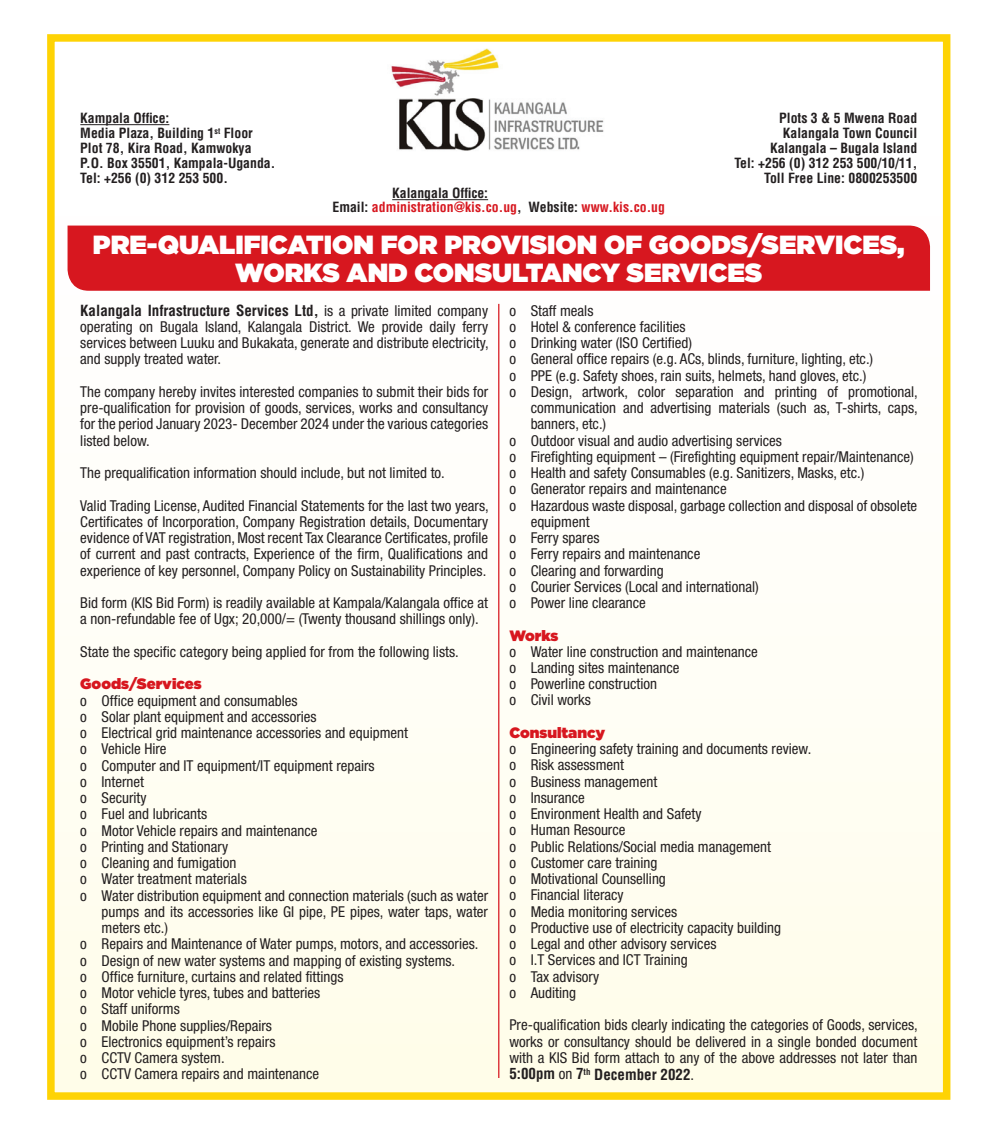
<style>
.page{position:relative;width:993px;height:1134px;background:#fff}
.page>*{position:absolute;margin:0;border:0;box-sizing:border-box;transform-origin:0 0}
.t1{font:900 26.25px/27.5px "Gotham";color:#fff;text-align:center}
.t2{font:condensed 15px/16.2px "Helvetica Neue";color:#231f20;text-align:justify}
.t3{font:700 condensed 15px "Helvetica LT Std";color:#231f20}
.t4{font:900 15px "Gotham";color:#d7171f}
.t5{font:700 condensed 13.75px/15px "Helvetica LT Std";color:#231f20}
.t6{font:700 condensed 13.75px "Helvetica LT Std";color:#d7171f}
.s1{color:#231f20}
.s2{font-family:"Helvetica Neue";font-weight:400}
</style>
<div class="page">
<div style="left:51px;top:38px;width:895px;height:1058px;background:linear-gradient(to right,#fffef6,#fffef6)"></div>
<div style="left:47px;top:34px;width:903px;height:1066px;border:8px solid #fed304"></div>
<hr style="left:80px;top:124px;width:89px;height:1px;background:#231f20">
<hr style="left:392px;top:199px;width:96px;height:1px;background:#231f20">
<img style="left:387px;top:49px;width:222px;height:106px">
<div style="left:67px;top:226px;width:862px;height:65px;background:#d7171f"></div>
<hr style="left:498px;top:304px;width:1px;height:774px;background:#d7171f">
<p class="t5" style="left:734px;top:111px;width:184px;text-align:right">Plots 3 &amp; 5 Mwena Road<br>Kalangala Town Council<br>Kalangala – Bugala Island<br>Tel: +256 (0) 312 253 500/10/11,<br>Toll Free Line: 0800253500</p>
<p class="t5" style="left:80px;top:111px;width:196px">Kampala Office:<br>Media Plaza, Building 1<sup>st</sup> Floor<br>Plot 78, Kira Road, Kamwokya<br>P.O. Box 35501, Kampala-Uganda.<br>Tel: +256 (0) 312 253 500.</p>
<p class="t5" style="left:392px;top:186px;width:97px">Kalangala Office:</p>
<p class="t6" style="left:332px;top:199px;width:334px"><span class="s1">Email:</span> administration@kis.co.ug<span class="s1">, Website:</span> www.kis.co.ug</p>
<h1 class="t1" style="left:93px;top:231px;width:813px">PRE-QUALIFICATION FOR PROVISION OF GOODS/SERVICES,<br>WORKS AND CONSULTANCY SERVICES</h1>
<p class="t3" style="left:80px;top:301px;width:409px">Kalangala Infrastructure Services Ltd, <span class="s2">is a private limited company</span></p>
<p class="t2" style="left:80px;top:318px;width:410px">operating on Bugala Island, Kalangala District. We provide daily ferry services between Luuku and Bukakata, generate and distribute electricity, and supply treated water.</p>
<p class="t2" style="left:80px;top:383px;width:409px">The company hereby invites interested companies to submit their bids for pre-qualification for provision of goods, services, works and consultancy for the period January 2023- December 2024 under the various categories listed below.</p>
<p class="t2" style="left:80px;top:456px;width:410px;line-height:32.5px">The prequalification information should include, but not limited to.<br>Valid Trading License, Audited Financial Statements for the last two years,</p>
<p class="t2" style="left:80px;top:513px;width:409px">Certificates of Incorporation, Company Registration details, Documentary evidence of VAT registration, Most recent Tax Clearance Certificates, profile of current and past contracts, Experience of the firm, Qualifications and experience of key personnel, Company Policy on Sustainability Principles.</p>
<p class="t2" style="left:80px;top:595px;width:409px">Bid form (KIS Bid Form) is readily available at Kampala/Kalangala office at a non-refundable fee of Ugx; 20,000/= (Twenty thousand shillings only).</p>
<p class="t2" style="left:80px;top:643px;width:380px">State the specific category being applied for from the following lists.</p>
<p class="t4" style="left:80px;top:673px;width:123px">Goods/Services</p>
<p class="t2" style="left:80px;top:692px;width:219px">o Office equipment and consumables</p>
<p class="t2" style="left:80px;top:708px;width:238px">o Solar plant equipment and accessories</p>
<p class="t2" style="left:80px;top:725px;width:329px">o Electrical grid maintenance accessories and equipment</p>
<p class="t2" style="left:80px;top:741px;width:88px">o Vehicle Hire</p>
<p class="t2" style="left:80px;top:757px;width:296px">o Computer and IT equipment/IT equipment repairs</p>
<p class="t2" style="left:80px;top:773px;width:65px">o Internet</p>
<p class="t2" style="left:80px;top:790px;width:68px">o Security</p>
<p class="t2" style="left:80px;top:806px;width:128px">o Fuel and lubricants</p>
<p class="t2" style="left:80px;top:822px;width:238px">o Motor Vehicle repairs and maintenance</p>
<p class="t2" style="left:80px;top:838px;width:149px">o Printing and Stationary</p>
<p class="t2" style="left:80px;top:855px;width:158px">o Cleaning and fumigation</p>
<p class="t2" style="left:80px;top:871px;width:168px">o Water treatment materials</p>
<p class="t2" style="left:80px;top:887px;width:409px">o Water distribution equipment and connection materials (such as water</p>
<p class="t2" style="left:102px;top:903px;width:388px">pumps and its accessories like GI pipe, PE pipes, water taps, water</p>
<p class="t2" style="left:102px;top:920px;width:68px">meters etc.)</p>
<p class="t2" style="left:80px;top:936px;width:399px">o Repairs and Maintenance of Water pumps, motors, and accessories.</p>
<p class="t2" style="left:80px;top:952px;width:376px">o Design of new water systems and mapping of existing systems.</p>
<p class="t2" style="left:80px;top:968px;width:264px">o Office furniture, curtains and related fittings</p>
<p class="t2" style="left:80px;top:985px;width:241px">o Motor vehicle tyres, tubes and batteries</p>
<p class="t2" style="left:80px;top:1001px;width:101px">o Staff uniforms</p>
<p class="t2" style="left:80px;top:1017px;width:193px">o Mobile Phone supplies/Repairs</p>
<p class="t2" style="left:80px;top:1033px;width:197px">o Electronics equipment’s repairs</p>
<p class="t2" style="left:80px;top:1049px;width:146px">o CCTV Camera system.</p>
<p class="t2" style="left:80px;top:1066px;width:240px">o CCTV Camera repairs and maintenance</p>
<p class="t2" style="left:509px;top:302px;width:85px">o Staff meals</p>
<p class="t2" style="left:509px;top:318px;width:178px">o Hotel &amp; conference facilities</p>
<p class="t2" style="left:509px;top:334px;width:184px">o Drinking water (ISO Certified)</p>
<p class="t2" style="left:509px;top:351px;width:365px">o General office repairs (e.g. ACs, blinds, furniture, lighting, etc.)</p>
<p class="t2" style="left:509px;top:367px;width:358px">o PPE (e.g. Safety shoes, rain suits, helmets, hand gloves, etc.)</p>
<p class="t2" style="left:509px;top:383px;width:409px">o Design, artwork, color separation and printing of promotional,</p>
<p class="t2" style="left:530px;top:399px;width:388px">communication and advertising materials (such as, T-shirts, caps,</p>
<p class="t2" style="left:530px;top:416px;width:77px">banners, etc.)</p>
<p class="t2" style="left:509px;top:432px;width:274px">o Outdoor visual and audio advertising services</p>
<p class="t2" style="left:509px;top:448px;width:405px">o Firefighting equipment – (Firefighting equipment repair/Maintenance)</p>
<p class="t2" style="left:509px;top:464px;width:356px">o Health and safety Consumables (e.g. Sanitizers, Masks, etc.)</p>
<p class="t2" style="left:509px;top:481px;width:219px">o Generator repairs and maintenance</p>
<p class="t2" style="left:509px;top:497px;width:409px">o Hazardous waste disposal, garbage collection and disposal of obsolete</p>
<p class="t2" style="left:530px;top:513px;width:60px">equipment</p>
<p class="t2" style="left:509px;top:529px;width:91px">o Ferry spares</p>
<p class="t2" style="left:509px;top:546px;width:192px">o Ferry repairs and maintenance</p>
<p class="t2" style="left:509px;top:562px;width:156px">o Clearing and forwarding</p>
<p class="t2" style="left:509px;top:578px;width:251px">o Courier Services (Local and international)</p>
<p class="t2" style="left:509px;top:594px;width:138px">o Power line clearance</p>
<p class="t4" style="left:509px;top:624px;width:50px">Works</p>
<p class="t2" style="left:509px;top:643px;width:250px;text-align:left">o Water line construction and maintenance o Landing sites maintenance<br>o Powerline construction<br>o Civil works</p>
<p class="t4" style="left:509px;top:722px;width:97px">Consultancy</p>
<p class="t2" style="left:509px;top:741px;width:303px;text-align:left">o Engineering safety training and documents review. o Risk assessment<br>o Business management<br>o Insurance<br>o Environment Health and Safety<br>o Human Resource<br>o Public Relations/Social media management<br>o Customer care training<br>o Motivational Counselling<br>o Financial literacy<br>o Media monitoring services<br>o Productive use of electricity capacity building<br>o Legal and other advisory services<br>o I.T Services and ICT Training<br>o Tax advisory<br>o Auditing</p>
<p class="t2" style="left:509px;top:1017px;width:410px">Pre-qualification bids clearly indicating the categories of Goods, services, works or consultancy should be delivered in a single bonded document with a KIS Bid form attach to any of the above addresses not later than</p>
<p class="t3" style="left:509px;top:1065px;width:186px">5:00pm <span class="s2">on</span> 7<sup>th</sup> December 2022<span class="s2">.</span></p>
</div>
